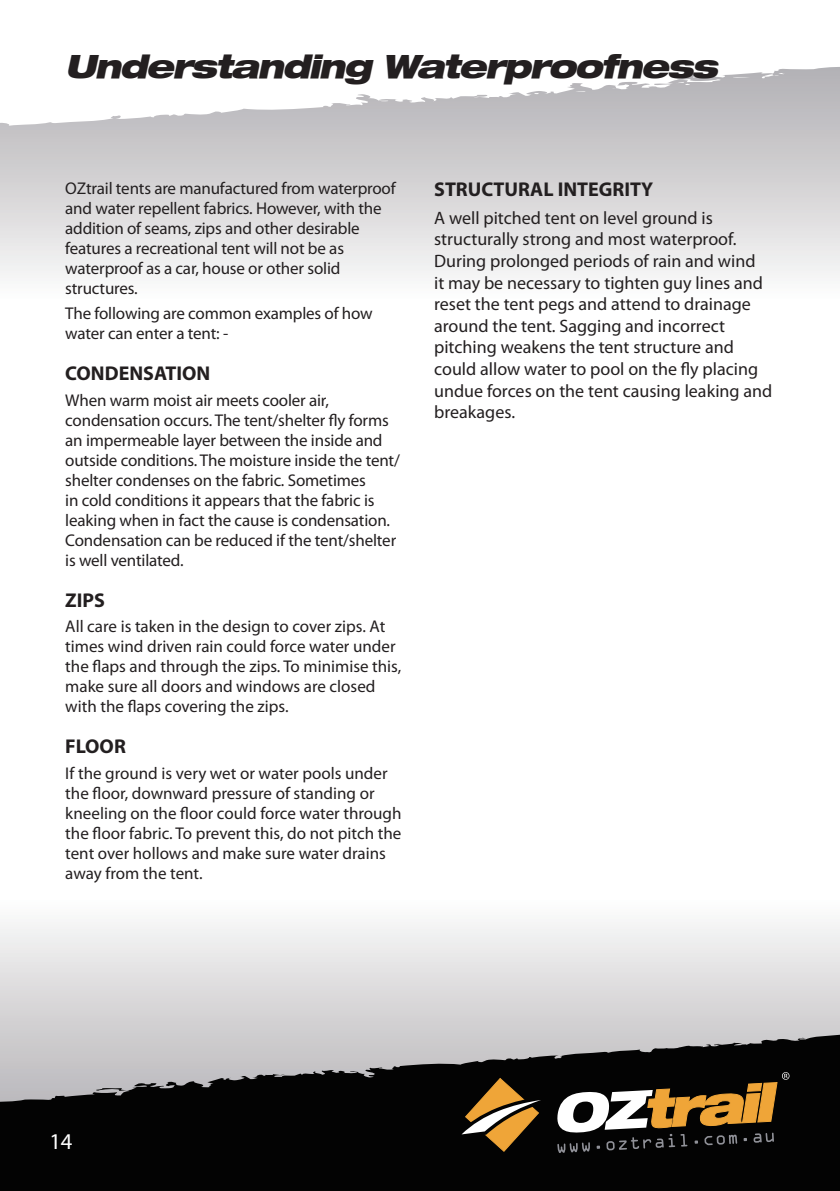
<style>
.page{position:relative;width:840px;height:1191px;background:#fff}
.page>*{position:absolute;margin:0;border:0;box-sizing:border-box;transform-origin:0 0}
.Main_Headings{font:italic 900 expanded 32px "Helvetica Neue LT";letter-spacing:-.05em;color:#231f20}
.t1{font:22.6px "Myriad Pro";color:#fff}
.Subheadings{font:700 20px "Myriad Pro";color:#231f20}
.Subheadings-2{font:18px/21.6px "Myriad Pro";color:#231f20}
.Body_Text{font:17px/20px "Myriad Pro";letter-spacing:-.01em;color:#231f20}
.headings{font:17px/20px "Myriad Pro";letter-spacing:-.01em;color:#231f20}
</style>
<div class="page">
<svg style="left:0;top:153px;width:839px;height:123px;background:#dedddf"></svg>
<svg style="left:0;top:924px;width:839px;height:110px;background:#e0dfe1"></svg>
<svg style="left:0;top:1034px;width:452px;height:157px;background:#3e3d3e"></svg>
<svg style="left:452px;top:1034px;width:387px;height:157px;background:#393329"></svg>
<svg style="left:0;top:67px;width:839px;height:86px"></svg>
<p class="Main_Headings" style="left:65px;top:45px;width:653px">Understanding Waterproofness</p>
<p class="headings" style="left:65px;top:179px;width:332px">OZtrail tents are manufactured from waterproof and water repellent fabrics. However, with the addition of seams, zips and other desirable features a recreational tent will not be as waterproof as a car, house or other solid structures.</p>
<p class="Body_Text" style="left:65px;top:303px;width:309px">The following are common examples of how water can enter a tent: -</p>
<p class="Subheadings" style="left:65px;top:360px;width:146px">CONDENSATION</p>
<p class="Body_Text" style="left:65px;top:390px;width:336px">When warm moist air meets cooler air, condensation occurs. The tent/shelter fly forms an impermeable layer between the inside and outside conditions. The moisture inside the tent/ shelter condenses on the fabric. Sometimes<br>in cold conditions it appears that the fabric is leaking when in fact the cause is condensation.<br>Condensation can be reduced if the tent/shelter is well ventilated.</p>
<p class="Subheadings" style="left:65px;top:587px;width:41px">ZIPS</p>
<p class="Body_Text" style="left:65px;top:617px;width:337px">All care is taken in the design to cover zips. At times wind driven rain could force water under the flaps and through the zips. To minimise this, make sure all doors and windows are closed with the flaps covering the zips.</p>
<p class="Subheadings" style="left:65px;top:733px;width:62px">FLOOR</p>
<p class="Body_Text" style="left:65px;top:763px;width:337px">If the ground is very wet or water pools under the floor, downward pressure of standing or kneeling on the floor could force water through the floor fabric. To prevent this, do not pitch the tent over hollows and make sure water drains away from the tent.</p>
<p class="Subheadings" style="left:434px;top:177px;width:220px">STRUCTURAL INTEGRITY</p>
<p class="Subheadings-2" style="left:434px;top:207px;width:339px">A well pitched tent on level ground is structurally strong and most waterproof.<br>During prolonged periods of rain and wind<br>it may be necessary to tighten guy lines and reset the tent pegs and attend to drainage around the tent. Sagging and incorrect pitching weakens the tent structure and could allow water to pool on the fly placing undue forces on the tent causing leaking and breakages.</p>
<h2 class="t1" style="left:49px;top:1129px;width:25px">14</h2>
</div>
